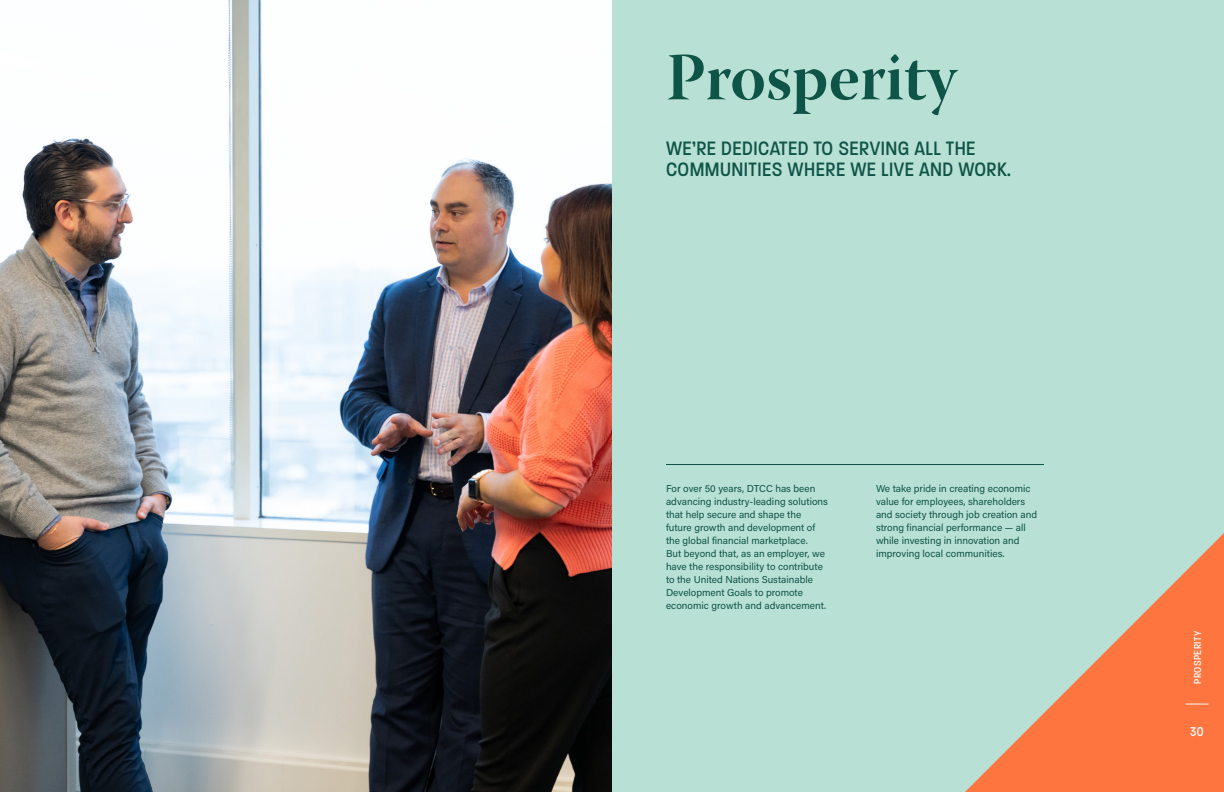
<style>
.page{position:relative;width:1224px;height:792px;background:#b8e0d5}
.page>*{position:absolute;margin:0;border:0;box-sizing:border-box;transform-origin:0 0}
.t1{font:67px "Warnock Pro Bold Disp";color:#0e5447}
.t2{font:500 21px/21px "Paralucent Condensed";letter-spacing:.02em;color:#0e5447}
.t3{font:500 14px "Paralucent Condensed";color:#fbf9f4}
.t4{font:500 11px "Paralucent Condensed";letter-spacing:.03em;color:#fbf9f4}
.t5{font:10px/13px "Acumin Pro";color:#0e5447}
</style>
<div class="page">
<svg style="left:965px;top:533px;width:259px;height:259px"></svg>
<img style="left:0;top:0;width:612px;height:792px">
<svg style="left:1186px;top:704px;width:22px;height:1px"></svg>
<hr style="left:666px;top:464px;width:378px;height:1px;background:#0e5447">
<h1 class="t1" style="left:666px;top:37px;width:293px">Prosperity</h1>
<h2 class="t2" style="left:666px;top:138px;width:346px">WE’RE DEDICATED TO SERVING ALL THE<br>COMMUNITIES WHERE WE LIVE AND WORK.</h2>
<p class="t5" style="left:666px;top:482px;width:163px">For over 50 years, DTCC has been advancing industry-leading solutions that help secure and shape the future growth and development of the global financial marketplace.<br>But beyond that, as an employer, we have the responsibility to contribute to the United Nations Sustainable Development Goals to promote economic growth and advancement.</p>
<p class="t5" style="left:876px;top:482px;width:163px">We take pride in creating economic value for employees, shareholders and society through job creation and strong financial performance — all while investing in innovation and improving local communities.</p>
<p class="t4" style="left:1191px;top:684px;width:54px;rotate:-90deg">PROSPERITY</p>
<h3 class="t3" style="left:1190px;top:723px;width:15px">30</h3>
</div>
